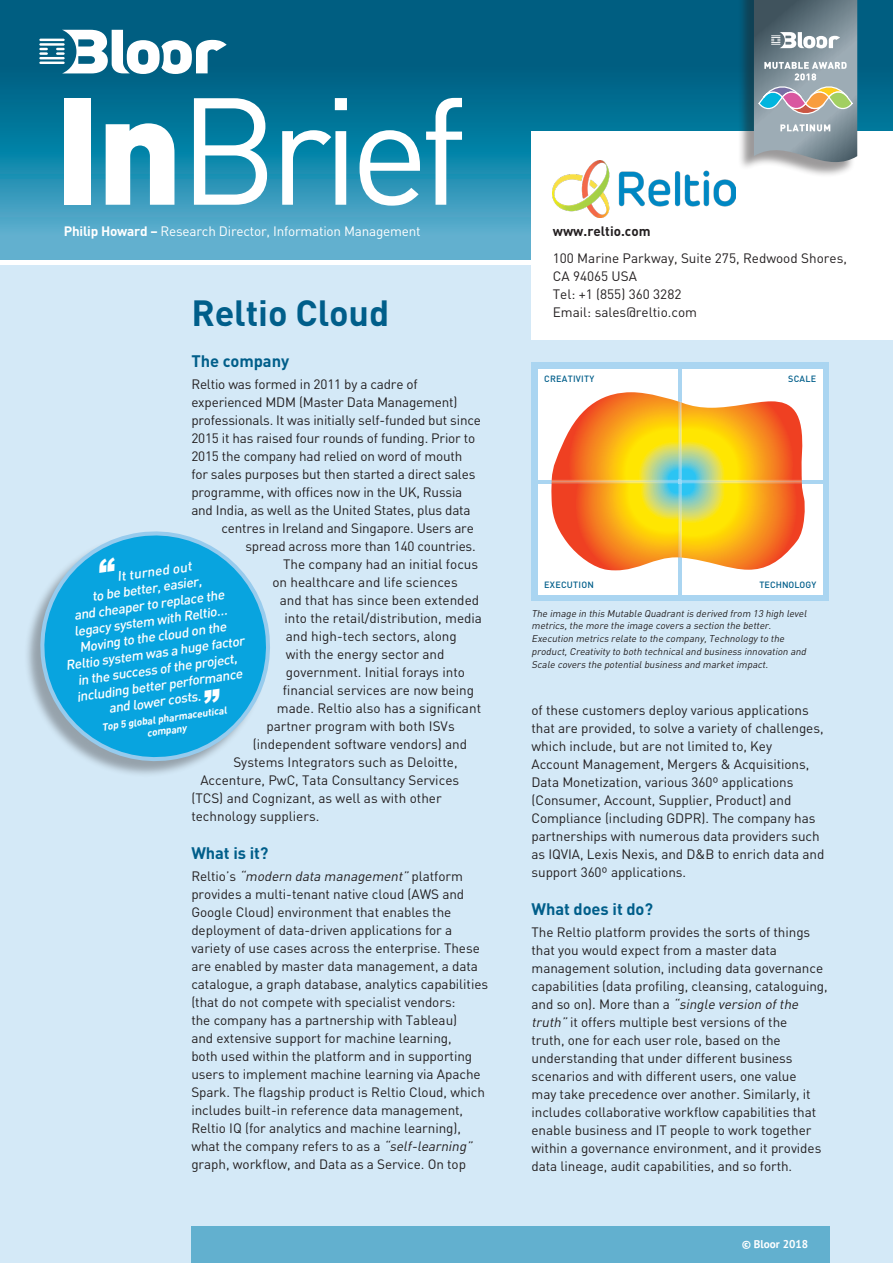
<style>
.page{position:relative;width:893px;height:1263px;background:#fff}
.page>*{position:absolute;margin:0;border:0;box-sizing:border-box;transform-origin:0 0}
.t1{font:149.55px "DIN";letter-spacing:-.065em;color:#fff}
.t2{font:700 36px "DIN";letter-spacing:-.005em;color:#005e8a}
.t3{font:700 16.5px "DIN";letter-spacing:-.005em;color:#005e8a}
.Body_Text_PT_Sans_9{font:13.5px/18px "DIN";letter-spacing:-.005em;color:#231f20}
.Chapter_Head{font:italic 500 13.5px "DIN";color:#fff}
.t4{font:13.5px "DIN";letter-spacing:-.015em;color:#fff}
.Body_Text_PT_Sans_9-2{font:700 13.5px "DIN";color:#231f20}
.t5{font:700 11.25px "PT Sans";color:#fff}
.t6{font:italic 700 10.2px/12.1px "DIN";color:#fff;text-align:center}
.Body_Text_PT_Sans_9-3{font:italic 9.75px/12.8px "DIN";color:#231f20}
.t7{font:500 9px "DIN";letter-spacing:.025em;color:#005e8a}
.t8{font:500 9px "DIN";letter-spacing:.005em;color:#005e8a}
.s1{font-weight:900}
.s2{font-weight:700}
.s3{font-style:italic}
</style>
<div class="page">
<div style="left:0;top:266px;width:893px;height:997px;background:#d4e9f7"></div>
<div style="left:191px;top:1227px;width:638px;height:36px;background:#62b0cf"></div>
<svg style="left:0;top:0;width:893px;height:259px;background:#157b9d"></svg>
<div style="left:531px;top:131px;width:362px;height:208px;background:#fff"></div>
<hr style="left:39px;top:62px;width:26px;height:2px;background:#fff">
<hr style="left:39px;top:57px;width:26px;height:2px;background:#fff">
<svg style="left:39px;top:48px;width:9px;height:7px"></svg>
<hr style="left:39px;top:43px;width:26px;height:3px;background:#fff">
<hr style="left:39px;top:39px;width:26px;height:2px;background:#fff">
<svg style="left:56px;top:30px;width:171px;height:44px"></svg>
<div style="left:531px;top:362px;width:298px;height:239px;background:#aad5f1"></div>
<div style="left:538px;top:369px;width:285px;height:225px;background:#fff"></div>
<hr style="left:679px;top:369px;width:3px;height:225px;background:#aad5f1">
<hr style="left:538px;top:480px;width:285px;height:3px;background:#aad5f1">
<svg style="left:551px;top:392px;width:254px;height:178px;background:#eeae4a"></svg>
<div style="left:23px;top:533px;width:245px;height:245px;background:#231f20;opacity:.35"></div>
<svg style="left:35px;top:531px;width:235px;height:236px"></svg>
<img style="left:553px;top:161px;width:182px;height:56px">
<div style="left:738px;top:0;width:117px;height:178px;background:#231f20;opacity:.45"></div>
<svg style="left:754px;top:0;width:103px;height:162px;background:#8c989e"></svg>
<svg style="left:99px;top:557px;width:16px;height:16px"></svg>
<svg style="left:204px;top:689px;width:16px;height:15px"></svg>
<h1 class="t1" style="left:53px;top:65px;width:415px"><span class="s1">In</span>Brief</h1>
<p class="t4" style="left:64px;top:223px;width:358px"><span class="s2">Philip Howard –</span> Research Director, Information Management</p>
<p class="t2" style="left:191px;top:292px;width:199px">Reltio Cloud</p>
<p class="t3" style="left:191px;top:351px;width:99px">The company</p>
<p class="Body_Text_PT_Sans_9" style="left:191px;top:375px;width:228px">Reltio was formed in 2011 by a cadre of</p>
<p class="Body_Text_PT_Sans_9" style="left:191px;top:393px;width:268px">experienced MDM (Master Data Management)</p>
<p class="Body_Text_PT_Sans_9" style="left:191px;top:411px;width:291px">professionals. It was initially self-funded but since</p>
<p class="Body_Text_PT_Sans_9" style="left:191px;top:429px;width:285px">2015 it has raised four rounds of funding. Prior to</p>
<p class="Body_Text_PT_Sans_9" style="left:191px;top:447px;width:272px">2015 the company had relied on word of mouth</p>
<p class="Body_Text_PT_Sans_9" style="left:191px;top:465px;width:286px">for sales purposes but then started a direct sales</p>
<p class="Body_Text_PT_Sans_9" style="left:191px;top:483px;width:272px">programme, with offices now in the UK, Russia</p>
<p class="Body_Text_PT_Sans_9" style="left:191px;top:501px;width:281px">and India, as well as the United States, plus data</p>
<p class="Body_Text_PT_Sans_9" style="left:221px;top:519px;width:254px">centres in Ireland and Singapore. Users are</p>
<p class="Body_Text_PT_Sans_9" style="left:245px;top:537px;width:232px">spread across more than 140 countries.</p>
<p class="Body_Text_PT_Sans_9" style="left:283px;top:555px;width:197px">The company had an initial focus</p>
<p class="Body_Text_PT_Sans_9" style="left:272px;top:573px;width:187px">on healthcare and life sciences</p>
<p class="Body_Text_PT_Sans_9" style="left:280px;top:591px;width:201px">and that has since been extended</p>
<p class="Body_Text_PT_Sans_9" style="left:284px;top:609px;width:199px">into the retail/distribution, media</p>
<p class="Body_Text_PT_Sans_9" style="left:286px;top:627px;width:172px">and high-tech sectors, along</p>
<p class="Body_Text_PT_Sans_9" style="left:286px;top:645px;width:160px">with the energy sector and</p>
<p class="Body_Text_PT_Sans_9" style="left:286px;top:663px;width:181px">government. Initial forays into</p>
<p class="Body_Text_PT_Sans_9" style="left:283px;top:681px;width:193px">financial services are now being</p>
<p class="Body_Text_PT_Sans_9" style="left:277px;top:699px;width:206px">made. Reltio also has a significant</p>
<p class="Body_Text_PT_Sans_9" style="left:266px;top:717px;width:190px">partner program with both ISVs</p>
<p class="Body_Text_PT_Sans_9" style="left:253px;top:735px;width:216px">(independent software vendors) and</p>
<p class="Body_Text_PT_Sans_9" style="left:233px;top:753px;width:226px">Systems Integrators such as Deloitte,</p>
<p class="Body_Text_PT_Sans_9" style="left:200px;top:771px;width:260px">Accenture, PwC, Tata Consultancy Services</p>
<p class="Body_Text_PT_Sans_9" style="left:191px;top:789px;width:252px">(TCS) and Cognizant, as well as with other</p>
<p class="Body_Text_PT_Sans_9" style="left:191px;top:807px;width:130px">technology suppliers.</p>
<p class="t3" style="left:191px;top:843px;width:79px">What is it?</p>
<p class="Body_Text_PT_Sans_9" style="left:191px;top:867px;width:298px">R e lt i o ’ s <span class="s3">“modern data management”</span> p la t fo rm provides a multi-tenant native cloud (AWS and Google Cloud) environment that enables the deployment of data-driven applications for a variety of use cases across the enterprise. These are enabled by master data management, a data catalogue, a graph database, analytics capabilities (that do not compete with specialist vendors:<br>the company has a partnership with Tableau)<br>and extensive support for machine learning,<br>both used within the platform and in supporting users to implement machine learning via Apache Spark. The flagship product is Reltio Cloud, which includes built-in reference data management, Reltio IQ (for analytics and machine learning), what the company refers to as a <span class="s3">“self-learning” </span>graph, workflow, and Data as a Service. On top</p>
<p class="Chapter_Head" style="left:116px;top:569px;width:77px;rotate:-8deg">It turned out</p>
<p class="Chapter_Head" style="left:91px;top:589px;width:112px;rotate:-8deg">to be better, easier,</p>
<p class="Chapter_Head" style="left:73px;top:607px;width:153px;rotate:-8deg">and cheaper to replace the</p>
<p class="Chapter_Head" style="left:73px;top:624px;width:156px;rotate:-8deg">legacy system with Reltio…</p>
<p class="Chapter_Head" style="left:78px;top:639px;width:150px;rotate:-8deg">Moving to the cloud on the</p>
<p class="Chapter_Head" style="left:65px;top:658px;width:182px;rotate:-8deg">Reltio system was a huge factor</p>
<p class="Chapter_Head" style="left:77px;top:672px;width:163px;rotate:-8deg">in the success of the project,</p>
<p class="Chapter_Head" style="left:76px;top:689px;width:169px;rotate:-8deg">including better performance</p>
<p class="Chapter_Head" style="left:108px;top:701px;width:95px;rotate:-8deg">and lower costs.</p>
<p class="t6" style="left:101px;top:721px;width:128px;rotate:-8deg">Top 5 global pharmaceutical company</p>
<p class="Body_Text_PT_Sans_9-2" style="left:553px;top:223px;width:99px">www.reltio.com</p>
<p class="Body_Text_PT_Sans_9" style="left:553px;top:249px;width:296px">100 Marine Parkway, Suite 275, Redwood Shores,<br>CA 94065 USA</p>
<p class="Body_Text_PT_Sans_9" style="left:553px;top:285px;width:130px">Tel: +1 (855) 360 3282</p>
<p class="Body_Text_PT_Sans_9" style="left:553px;top:303px;width:146px">Email: sales@reltio.com</p>
<p class="t7" style="left:544px;top:373px;width:51px">CREATIVITY</p>
<p class="t7" style="left:544px;top:579px;width:51px">EXECUTION</p>
<p class="t7" style="left:788px;top:373px;width:30px">SCALE</p>
<p class="t8" style="left:759px;top:579px;width:58px">TECHNOLOGY</p>
<p class="Body_Text_PT_Sans_9-3" style="left:531px;top:607px;width:279px">The image in this Mutable Quadrantis derived from 13 high level metrics,the more the image covers a section the better.<br>Execution metrics relate to the company,Technology to the product,Creativity to both technicaland business innovation and Scale covers the potentialbusiness and marketimpact.</p>
<p class="Body_Text_PT_Sans_9" style="left:531px;top:701px;width:294px">of these customers deploy various applications that are provided, to solve a variety of challenges, which include, but are not limited to, Key<br>Account Management, Mergers &amp; Acquisitions, Data Monetization, various 360º applications (Consumer, Account, Supplier, Product) and Compliance (including GDPR). The company has partnerships with numerous data providers such as IQVIA, Lexis Nexis, and D&amp;B to enrich data and support 360º applications.</p>
<p class="t3" style="left:531px;top:899px;width:123px">What does it do?</p>
<p class="Body_Text_PT_Sans_9" style="left:531px;top:923px;width:298px">The Reltio platform provides the sorts of things that you would expect from a master data management solution, including data governance capabilities (data profiling, cleansing, cataloguing, a n d s o o n ) . M o re t h a n a <span class="s3">“single version ofthe truth”</span> it offers multiple best versions of the<br>truth, one for each user role, based on the understanding that under different business scenarios and with different users, one value<br>may take precedence over another. Similarly, it includes collaborative workflow capabilities that enable business and IT people to work together within a governance environment, and it provides data lineage, audit capabilities, and so forth.</p>
<p class="t5" style="left:742px;top:1236px;width:68px">© Bloor 2018</p>
</div>
